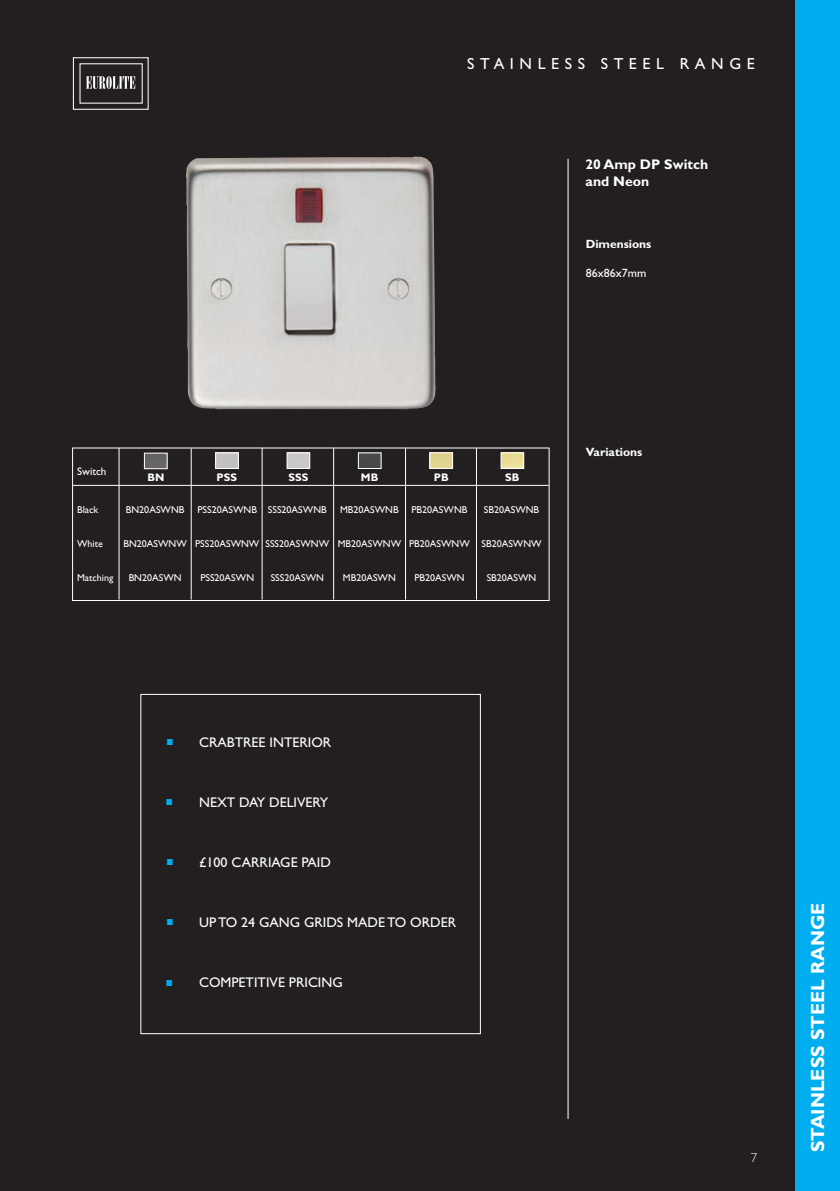
<style>
.page{position:relative;width:840px;height:1191px;background:#fff}
.page>*{position:absolute;margin:0;border:0;box-sizing:border-box;transform-origin:0 0}
.t1{font:700 34px "Eurostile";color:#00aeef}
.t2{font:700 19px "Gill Sans";color:#fff}
.t3{font:16px "Gill Sans";letter-spacing:.35em;color:#fff}
.t4{font:14px "Gill Sans";color:#fff}
.t5{font:700 14px "Gill Sans";color:#fff}
.t6{font:300 13px "Gill Sans";color:#fff}
.t7{font:700 12px "Gill Sans";color:#fff}
.t8{font:12px "Gill Sans";color:#fff}
.t9{font:700 11px "Gill Sans";color:#fff}
.t10{font:11px "Gill Sans";color:#fff}
.t11{font:10px "Gill Sans";color:#fff}
</style>
<div class="page">
<div style="left:0;top:0;width:839px;height:1191px;background:#231f20"></div>
<hr style="left:567px;top:159px;width:1px;height:960px;background:#fff">
<div style="left:73px;top:57px;width:75px;height:53px;border:1px solid #fff"></div>
<svg style="left:86px;top:76px;width:49px;height:13px"></svg>
<div style="left:794px;top:0;width:45px;height:1191px;background:#00aeef"></div>
<div style="left:72px;top:447px;width:477px;height:154px;border:1px solid #fff"></div>
<hr style="left:118px;top:448px;width:1px;height:151px;background:#fff">
<hr style="left:405px;top:448px;width:1px;height:151px;background:#fff">
<hr style="left:475px;top:448px;width:1px;height:151px;background:#fff">
<hr style="left:72px;top:485px;width:476px;height:1px;background:#fff">
<hr style="left:333px;top:448px;width:1px;height:151px;background:#fff">
<hr style="left:261px;top:448px;width:1px;height:151px;background:#fff">
<hr style="left:190px;top:448px;width:1px;height:151px;background:#fff">
<img style="left:146px;top:454px;width:19px;height:13px">
<div style="left:144px;top:452px;width:23px;height:17px;border:1px solid #fff"></div>
<img style="left:217px;top:454px;width:20px;height:13px">
<div style="left:215px;top:452px;width:24px;height:17px;border:1px solid #fff"></div>
<img style="left:288px;top:454px;width:20px;height:13px">
<div style="left:286px;top:452px;width:24px;height:17px;border:1px solid #fff"></div>
<img style="left:359px;top:454px;width:20px;height:13px">
<div style="left:357px;top:452px;width:24px;height:17px;border:1px solid #fff"></div>
<img style="left:431px;top:454px;width:20px;height:13px">
<div style="left:429px;top:452px;width:24px;height:17px;border:1px solid #fff"></div>
<img style="left:502px;top:454px;width:20px;height:13px">
<div style="left:500px;top:452px;width:24px;height:17px;border:1px solid #fff"></div>
<div style="left:140px;top:694px;width:340px;height:340px;border:1px solid #fff"></div>
<img style="left:186px;top:157px;width:249px;height:252px">
<p class="t3" style="left:467px;top:54px;width:289px">STAINLESS STEEL RANGE</p>
<p class="t5" style="left:585px;top:156px;width:124px">20 Amp DP Switch</p>
<p class="t5" style="left:585px;top:173px;width:65px">and Neon</p>
<p class="t7" style="left:585px;top:237px;width:67px">Dimensions</p>
<p class="t8" style="left:585px;top:266px;width:62px">86x86x7mm</p>
<p class="t10" style="left:77px;top:465px;width:31px">Switch</p>
<p class="t11" style="left:77px;top:504px;width:23px">Black</p>
<p class="t11" style="left:126px;top:504px;width:60px">BN20ASWNB</p>
<p class="t11" style="left:197px;top:504px;width:131px">PSS20ASWNB SSS20ASWNB</p>
<p class="t11" style="left:340px;top:504px;width:60px">MB20ASWNB</p>
<p class="t11" style="left:411px;top:504px;width:57px">PB20ASWNB</p>
<p class="t11" style="left:483px;top:504px;width:57px">SB20ASWNB</p>
<p class="t11" style="left:77px;top:538px;width:27px">White</p>
<p class="t11" style="left:123px;top:538px;width:419px">BN20ASWNW PSS20ASWNW SSS20ASWNW MB20ASWNW PB20ASWNW SB20ASWNW</p>
<p class="t11" style="left:77px;top:572px;width:38px">Matching</p>
<p class="t11" style="left:129px;top:572px;width:54px">BN20ASWN</p>
<p class="t11" style="left:200px;top:572px;width:55px">PSS20ASWN</p>
<p class="t11" style="left:270px;top:572px;width:55px">SSS20ASWN</p>
<p class="t11" style="left:343px;top:572px;width:54px">MB20ASWN</p>
<p class="t11" style="left:414px;top:572px;width:52px">PB20ASWN</p>
<p class="t11" style="left:486px;top:572px;width:51px">SB20ASWN</p>
<p class="t9" style="left:147px;top:470px;width:18px">BN</p>
<p class="t9" style="left:216px;top:470px;width:22px">PSS</p>
<p class="t9" style="left:288px;top:470px;width:21px">SSS</p>
<p class="t9" style="left:361px;top:470px;width:19px">MB</p>
<p class="t9" style="left:434px;top:470px;width:16px">PB</p>
<p class="t9" style="left:505px;top:470px;width:16px">SB</p>
<p class="t7" style="left:585px;top:445px;width:58px">Variations</p>
<p class="t1" style="left:164px;top:711px;width:14px">.</p>
<p class="t4" style="left:199px;top:734px;width:134px">CRABTREE INTERIOR</p>
<p class="t1" style="left:163px;top:771px;width:14px">.</p>
<p class="t4" style="left:199px;top:794px;width:130px">NEXT DAY DELIVERY</p>
<p class="t1" style="left:164px;top:831px;width:14px">.</p>
<p class="t4" style="left:199px;top:854px;width:133px">£100 CARRIAGE PAID</p>
<p class="t1" style="left:164px;top:891px;width:14px">.</p>
<p class="t4" style="left:199px;top:914px;width:258px">UP TO 24 GANG GRIDS MADE TO ORDER</p>
<p class="t1" style="left:163px;top:952px;width:14px">.</p>
<p class="t4" style="left:199px;top:974px;width:145px">COMPETITIVE PRICING</p>
<p class="t6" style="left:750px;top:1150px;width:8px">7</p>
<p class="t2" style="left:806px;top:1152px;width:251px;rotate:-90deg">STAINLESS STEEL RANGE</p>
</div>
